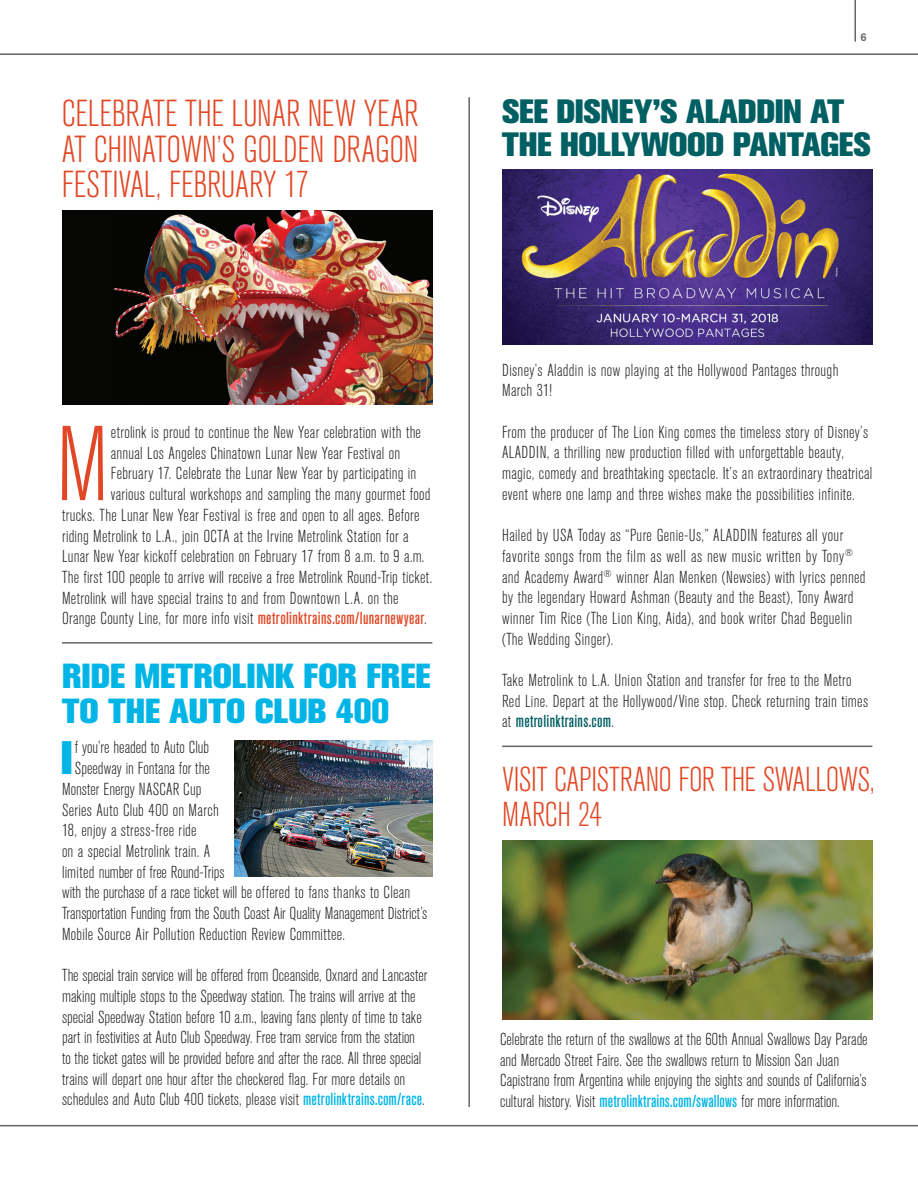
<style>
.page{position:relative;width:918px;height:1188px;background:#fff}
.page>*{position:absolute;margin:0;border:0;box-sizing:border-box;transform-origin:0 0}
.t1{font:300 condensed 105.15px "Akzidenz Grotesk BE";color:#e24725}
.t2{font:800 46.5px "Akzidenz Grotesk BE";color:#00b5e6}
.t3{font:300 condensed 37.35px/35.4px "Akzidenz Grotesk BE";color:#e24725;text-align:justify}
.t4{font:800 34.5px/34.8px "Akzidenz Grotesk BE";color:#00b5e6}
.t5{font:300 condensed 34.35px/35.4px "Akzidenz Grotesk BE";letter-spacing:-.01em;color:#e24725}
.t6{font:800 33.45px/33.5px "Akzidenz Grotesk BE";letter-spacing:-.01em;color:#005f62}
.t7{font:300 condensed 17.25px/20.7px "Akzidenz Grotesk BE";letter-spacing:.015em;color:#231f20}
.t8{font:500 11.25px "Akzidenz Grotesk BE";color:#646569}
.t9{font:300 condensed 10.05px "Akzidenz Grotesk BE";color:#231f20}
.s1{font-weight:500;color:#e24725}
.s2{font-weight:500;color:#00b5e6}
.s3{font-weight:500;color:#005d63}
</style>
<div class="page">
<hr style="left:854px;top:0;width:2px;height:42px;background:#646569">
<hr style="left:502px;top:746px;width:370px;height:1px;background:#646569">
<hr style="left:62px;top:642px;width:370px;height:2px;background:#646569">
<hr style="left:468px;top:97px;width:2px;height:1010px;background:#646569">
<img style="left:62px;top:210px;width:370px;height:195px">
<img style="left:503px;top:840px;width:370px;height:179px">
<hr style="left:0;top:53px;width:918px;height:2px;background:#646569">
<hr style="left:0;top:1125px;width:918px;height:1px;background:#646569">
<img style="left:502px;top:170px;width:370px;height:174px">
<img style="left:234px;top:741px;width:198px;height:136px">
<p class="t3" style="left:62px;top:97px;width:358px">CELEBRATE THE LUNAR NEW YEAR AT CHINATOWNS’ GOLDEN DRAGON FESTIVAL, FEBRUARY 17</p>
<p class="t1" style="left:56px;top:408px;width:54px">M</p>
<p class="t7" style="left:111px;top:422px;width:312px">etrolink is proud to continue the New Year celebration with the</p>
<p class="t7" style="left:111px;top:443px;width:291px">annual Los Angeles Chinatown Lunar New Year Festival on</p>
<p class="t7" style="left:111px;top:464px;width:307px">February 17. Celebrate the Lunar New Year by participating in</p>
<p class="t7" style="left:111px;top:484px;width:321px">various cultural workshops and sampling the many gourmet food</p>
<p class="t7" style="left:62px;top:505px;width:359px">trucks. The Lunar New Year Festival is free and open to all ages. Before</p>
<p class="t7" style="left:62px;top:526px;width:348px">riding Metrolink . ,A.Lt o join OCTA at the Irvine Metrolink Station for a</p>
<p class="t7" style="left:62px;top:546px;width:364px">Lunar New Year kickoff celebration o n F e b r u a r y 1 7 f r o m .m. a9t o.m. a8</p>
<p class="t7" style="left:62px;top:567px;width:372px">The first 100 people to arrive will receive a free Metrolink Round-Trip ticket.</p>
<p class="t7" style="left:62px;top:588px;width:338px">Metrolink will have special trains to and from Downtown o n.A.L t h e</p>
<p class="t7" style="left:62px;top:609px;width:366px">Orange County Line, for more info visit <span class="s1">metrolinktrains.com/lunarnewyear</span>.</p>
<p class="t4" style="left:62px;top:659px;width:370px">RIDE METROLINK FOR FREE<br>TO THE AUTO CLUB 400</p>
<p class="t2" style="left:60px;top:731px;width:14px">I</p>
<p class="t7" style="left:75px;top:738px;width:136px">f your e’ headed to Auto Club</p>
<p class="t7" style="left:75px;top:758px;width:136px">Speedway in Fontana for the</p>
<p class="t7" style="left:62px;top:779px;width:141px">Monster Energy NASCAR Cup</p>
<p class="t7" style="left:62px;top:800px;width:158px">Series Auto Club 400 on March</p>
<p class="t7" style="left:62px;top:820px;width:136px">18, enjoy a stress-free ride</p>
<p class="t7" style="left:62px;top:841px;width:150px">on a special Metrolink train A.</p>
<p class="t7" style="left:62px;top:862px;width:164px">limited number of free Round-Trips</p>
<p class="t7" style="left:62px;top:883px;width:350px">with the purchase aof race ticket will be offered to fans thanks to Clean</p>
<p class="t7" style="left:62px;top:903px;width:367px">Transportation Funding from the South Coast Air Quality Management Districts’</p>
<p class="t7" style="left:62px;top:924px;width:285px">Mobile Source Air Pollution Reduction Review Committee.</p>
<p class="t7" style="left:62px;top:965px;width:367px">The special train service will be offered from Oceanside, Oxnard and Lancaster making multiple stops to the Speedway station. The trains will arrive at the special Speedway Station before 10 m.a ., leaving fans plenty of time to take part in festivities at Auto Club Speedway. Free tram service from the station to the ticket gates will be provided before and after the race. All three special trains will depart one hour after the checkered flag. For more details on schedules and Auto Club 400 tickets, please visit <span class="s2">metrolinktrains.com/race</span>.</p>
<p class="t8" style="left:860px;top:30px;width:8px">6</p>
<p class="t6" style="left:502px;top:95px;width:370px">SEE DISNEY S’ ALADDIN AT<br>THE HOLLYWOOD PANTAGES</p>
<p class="t7" style="left:502px;top:360px;width:338px">Disney s’ Aladdin is now playing at the Hollywood Pantages through<br>March 31!</p>
<p class="t7" style="left:502px;top:422px;width:372px">From the producer of The Lion King comes the timeless story of Disney s’ ALADDIN a, thrilling new production filled with unforgettable beauty, magic, comedy and breathtaking spectacle a ns’I t. extraordinary theatrical event where one lamp and three wishes make the possibilities infinite.</p>
<p class="t7" style="left:502px;top:525px;width:343px">Hailed by USA Today as “Pure Genie-Us ” , ALADDIN features all your</p>
<p class="t9" style="left:845px;top:547px;width:10px">R</p>
<p class="t7" style="left:617px;top:546px;width:251px;text-indent:-114px">favorite songs from the film as well as new music written by Tony winner Alan Menken (Newsies) with lyrics penned</p>
<p class="t9" style="left:604px;top:568px;width:10px">®</p>
<p class="t7" style="left:502px;top:567px;width:353px">and Academy Award<br>by the legendary Howard Ashman (Beauty and the Beast ,) Tony Award winner Tim Rice (The Lion King, Aida ,) and book writer Chad Beguelin (The Wedding Singer .(</p>
<p class="t7" style="left:502px;top:670px;width:367px">Take Metrolink .A.Lt o Union Station and transfer for free to the Metro<br>Red Line. Depart at the Hollywood/Vine stop. Check returning train times at <span class="s3">metrolinktrains.com</span>.</p>
<p class="t5" style="left:502px;top:762px;width:374px">VISIT CAPISTRANO FOR THE SWALLOWS,<br>MARCH 24</p>
<p class="t7" style="left:500px;top:1029px;width:369px">Celebrate the return of the swallows at the 60th Annual Swallows Day Parade and Mercado Street Faire. See the swallows return to Mission San Juan Capistrano from Argentina while enjoying the sights and sounds of Californias’ cultural history. Visit <span class="s2">metrolinktrains.com/swallows</span> for more information.</p>
</div>
